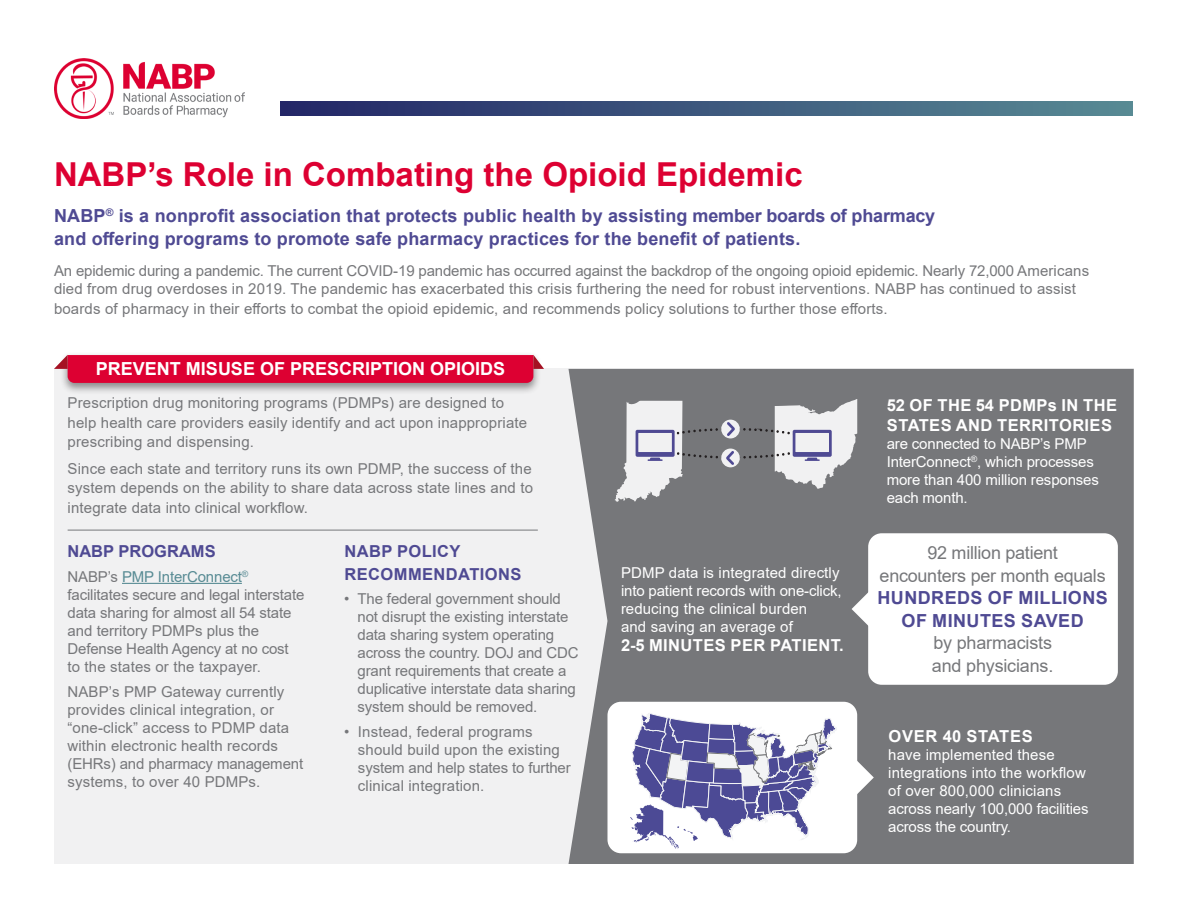
<style>
.page{position:relative;width:1188px;height:918px;background:#fff}
.page>*{position:absolute;margin:0;border:0;box-sizing:border-box;transform-origin:0 0}
.t1{font:700 33px "Arial";color:#dd0032}
.t2{font:700 18px/22.5px "Arial";letter-spacing:.01em;color:#4f4a93}
.t3{font:18px/22.5px "Arial";letter-spacing:-.015em;color:#76777a;text-align:center}
.t4{font:700 18px "Arial";color:#fff}
.t5{font:700 16.5px/19.8px "Arial";letter-spacing:.025em;color:#fff}
.t6{font:700 16.5px/22.5px "Arial";letter-spacing:.025em;color:#4f4a93}
.t7{font:700 16.5px "Arial";color:#4f4a93}
.t8{font:700 16.5px "Arial";letter-spacing:.045em;color:#fff}
.t9{font:15px/18px "Arial";letter-spacing:.01em;color:#76777a}
.t10{font:15px/18px "Arial";letter-spacing:-.01em;color:#76777a}
.t11{font:15px/18px "Arial";letter-spacing:.01em;color:#fff}
.t12{font:15px/18px "Arial";letter-spacing:-.01em;color:#fff}
.s1{color:#588b94}
.s2{font-weight:700;color:#4f4a93}
</style>
<div class="page">
<svg style="left:281px;top:102px;width:851px;height:13px;background:#3d587d"></svg>
<img style="left:54px;top:59px;width:191px;height:59px">
<div style="left:54px;top:369px;width:1080px;height:495px;background:#f1f1f2"></div>
<hr style="left:122px;top:583px;width:120px;height:1px;background:#588b94">
<div style="left:568px;top:369px;width:566px;height:495px;background:#76777a"></div>
<div style="left:60px;top:351px;width:481px;height:44px;background:#231f20;opacity:.5"></div>
<svg style="left:54px;top:355px;width:490px;height:28px;background:#dc0a39"></svg>
<hr style="left:68px;top:530px;width:470px;height:1px;background:#76777a">
<div style="left:868px;top:533px;width:250px;height:152px;background:#fff;border-radius:14px"></div>
<svg style="left:852px;top:584px;width:17px;height:50px"></svg>
<svg style="left:857px;top:753px;width:17px;height:49px"></svg>
<div style="left:607px;top:702px;width:250px;height:151px;background:#fff;border-radius:14px"></div>
<svg style="left:630px;top:713px;width:207px;height:136px"></svg>
<svg style="left:615px;top:399px;width:242px;height:103px"></svg>
<p class="t1" style="left:54px;top:151px;width:750px">NABP’s Role in Combating the Opioid Epidemic</p>
<p class="t2" style="left:54px;top:205px;width:883px">NABP<sup>®</sup> is a nonprofit association that protects public health by assisting member boards of pharmacy and offering programs to promote safe pharmacy practices for the benefit of patients.</p>
<p class="t9" style="left:54px;top:262px;width:1037px">An epidemic during a pandemic. The current COVID-19 pandemic has occurred against the backdrop of the ongoing opioid epidemic. Nearly 72,000 Americans died from drug overdoses in 2019. The pandemic has exacerbated this crisis furthering the need for robust interventions. NABP has continued to assist</p>
<p class="t9" style="left:54px;top:299px;width:835px">boards of pharmacy in their efforts to combat the opioid epidemic, and recommends policy solutions to further those efforts.</p>
<p class="t4" style="left:96px;top:356px;width:411px">PREVENT MISUSE OF PRESCRIPTION OPIOIDS</p>
<p class="t9" style="left:68px;top:393px;width:461px;line-height:19.5px">Prescription drug monitoring programs (PDMPs) are designed to help health care providers easily identify and act upon inappropriate prescribing and dispensing.</p>
<p class="t9" style="left:68px;top:459px;width:467px;line-height:19.5px;text-align:justify">Since each state and territory runs its own PDMP, the success of the system depends on the ability to share data across state lines and to integrate data into clinical workflow.</p>
<p class="t7" style="left:68px;top:540px;width:150px">NABP PROGRAMS</p>
<p class="t10" style="left:68px;top:567px;width:238px">NABP’s <span class="s1">PMP InterConnect</span><sup>® </sup>facilitates secure and legal interstate data sharing for almost all 54 state and territory PDMPs plus the<br>Defense Health Agency at no cost to the states or the taxpayer.</p>
<p class="t9" style="left:68px;top:682px;width:237px">NABP’s PMP Gateway currently provides clinical integration, or “one-click” access to PDMP data within electronic health records (EHRs) and pharmacy management systems, to over 40 PDMPs.</p>
<p class="t6" style="left:345px;top:540px;width:178px">NABP POLICY<br>RECOMMENDATIONS</p>
<p class="t10" style="left:358px;top:590px;width:223px;text-indent:-13px">• The federal government should not disrupt the existing interstate data sharing system operating across the country. DOJ and CDC grant requirements that create a duplicative interstate data sharing system should be removed.</p>
<p class="t9" style="left:358px;top:723px;width:214px;text-indent:-14px">• Instead, federal programs should build upon the existing system and help states to further clinical integration.</p>
<p class="t11" style="left:621px;top:563px;width:222px">PDMP data is integrated directly into patient records with one-click, reducing the clinical burden<br>and saving an average of</p>
<p class="t5" style="left:621px;top:636px;width:224px">2-5 MINUTES PER PATIENT.</p>
<p class="t5" style="left:887px;top:395px;width:232px">52 OF THE 54 PDMPs IN THE<br>STATES AND TERRITORIES</p>
<p class="t12" style="left:887px;top:434px;width:214px">are connected to NABP’s PMP<br>InterConnect<sup>®</sup>, which processes more than 400 million responses each month.</p>
<p class="t3" style="left:878px;top:542px;width:232px">92 million patient<br>encounters per month equals<br><span class="s2">HUNDREDS OF MILLIONS<br>OF MINUTES SAVED<br></span>by pharmacists<br>and physicians.</p>
<p class="t8" style="left:889px;top:724px;width:146px">OVER 40 STATES</p>
<p class="t11" style="left:888px;top:745px;width:202px">have implemented these integrations into the workflow of over 800,000 clinicians across nearly 100,000 facilities across the country.</p>
</div>
